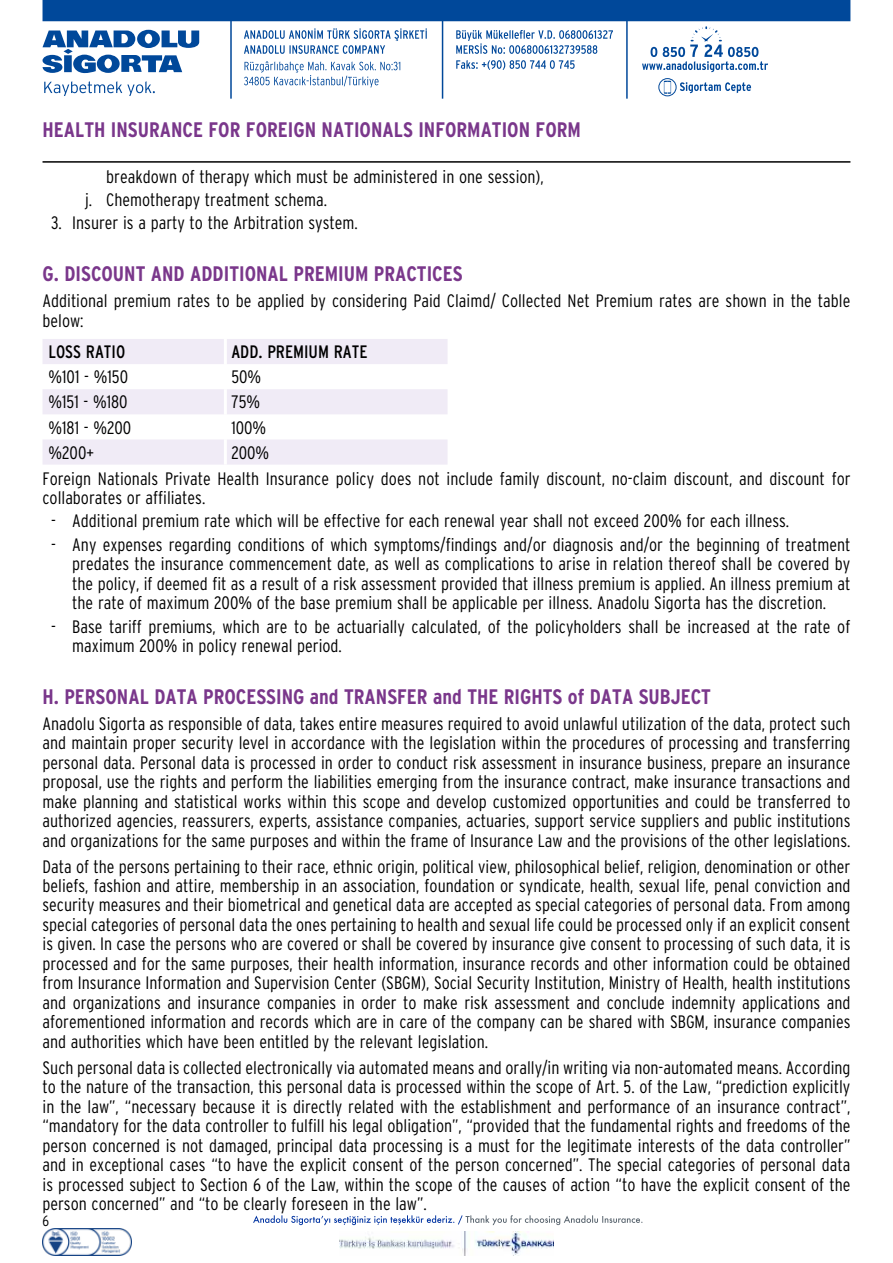
<style>
.page{position:relative;width:893px;height:1263px;background:#fff}
.page>*{position:absolute;margin:0;border:0;box-sizing:border-box;transform-origin:0 0}
.t1{font:700 condensed 21px "Interstate";color:#7a378b}
.t2{font:300 condensed 18px/19.5px "Interstate";color:#000}
.t3{font:condensed 18px "Interstate";color:#000}
.t4{font:300 condensed 15px "Interstate";color:#000}
</style>
<div class="page">
<hr style="left:43px;top:161px;width:807px;height:2px;background:#000">
<svg style="left:253px;top:1215px;width:389px;height:10px"></svg>
<img style="left:339px;top:1231px;width:215px;height:25px">
<img style="left:43px;top:1228px;width:89px;height:28px">
<hr style="left:230px;top:12px;width:2px;height:87px;background:#00489a">
<hr style="left:442px;top:15px;width:1px;height:84px;background:#00489a">
<hr style="left:626px;top:15px;width:2px;height:84px;background:#00489a">
<svg style="left:43px;top:30px;width:156px;height:43px"></svg>
<svg style="left:44px;top:81px;width:111px;height:15px"></svg>
<div style="left:43px;top:0;width:807px;height:21px;background:#00489a"></div>
<svg style="left:244px;top:61px;width:156px;height:26px"></svg>
<svg style="left:244px;top:28px;width:183px;height:26px"></svg>
<svg style="left:456px;top:60px;width:119px;height:10px"></svg>
<svg style="left:456px;top:30px;width:157px;height:24px"></svg>
<svg style="left:680px;top:82px;width:71px;height:11px"></svg>
<svg style="left:642px;top:26px;width:126px;height:46px"></svg>
<svg style="left:664px;top:81px;width:7px;height:13px"></svg>
<div style="left:659px;top:78px;width:17px;height:18px;border:1px solid #00489a;border-radius:50%"></div>
<svg style="left:43px;top:339px;width:405px;height:126px;fill:#f0ebf6"></svg>
<hr style="left:224px;top:339px;width:3px;height:25px;background:#fff">
<hr style="left:224px;top:364px;width:3px;height:25px;background:#fff">
<hr style="left:224px;top:389px;width:3px;height:25px;background:#fff">
<hr style="left:224px;top:414px;width:3px;height:25px;background:#fff">
<hr style="left:224px;top:439px;width:3px;height:26px;background:#fff">
<p class="t1" style="left:43px;top:118px;width:540px">HEALTH INSURANCE FOR FOREIGN NATIONALS INFORMATION FORM</p>
<p class="t2" style="left:85px;top:165px;width:460px;line-height:23px;text-indent:21px">breakdown of therapy which must be administered in one session), j. Chemotherapy treatment schema.</p>
<p class="t2" style="left:51px;top:213px;width:308px">3. Insurer is a party to the Arbitration system.</p>
<p class="t1" style="left:43px;top:262px;width:422px">G. DISCOUNT AND ADDITIONAL PREMIUM PRACTICES</p>
<p class="t2" style="left:43px;top:291px;width:809px">Additional premium rates to be applied by considering Paid Claimd/ Collected Net Premium rates are shown in the table below:</p>
<p class="t3" style="left:49px;top:342px;width:78px">LOSS RATIO</p>
<p class="t3" style="left:231px;top:342px;width:138px">ADD. PREMIUM RATE</p>
<p class="t2" style="left:49px;top:367px;width:81px">%101 - %150</p>
<p class="t2" style="left:231px;top:367px;width:31px">50%</p>
<p class="t2" style="left:49px;top:392px;width:81px">%151 - %180</p>
<p class="t2" style="left:231px;top:392px;width:30px">75%</p>
<p class="t2" style="left:49px;top:417px;width:84px">%181 - %200</p>
<p class="t2" style="left:231px;top:417px;width:36px">100%</p>
<p class="t2" style="left:49px;top:442px;width:47px">%200+</p>
<p class="t2" style="left:43px;top:439px;width:809px;line-height:26px;text-indent:189px">200%<br>Foreign Nationals Private Health Insurance policy does not include family discount, no-claim discount, and discount for</p>
<p class="t2" style="left:43px;top:488px;width:164px">collaborates or affiliates.</p>
<p class="t2" style="left:51px;top:511px;width:740px">- Additional premium rate which will be effective for each renewal year shall not exceed 200% for each illness.</p>
<p class="t2" style="left:72px;top:534px;width:780px;text-align:justify;text-indent:-21px">- Any expenses regarding conditions of which symptoms/findings and/or diagnosis and/or the beginning of treatment predates the insurance commencement date, as well as complications to arise in relation thereof shall be covered by the policy, if deemed fit as a result of a risk assessment provided that illness premium is applied. An illness premium at the rate of maximum 200% of the base premium shall be applicable per illness. Anadolu Sigorta has the discretion.</p>
<p class="t2" style="left:72px;top:616px;width:780px;text-indent:-21px">- Base tariff premiums, which are to be actuarially calculated, of the policyholders shall be increased at the rate of maximum 200% in policy renewal period.</p>
<p class="t1" style="left:43px;top:685px;width:670px">H. PERSONAL DATA PROCESSING and TRANSFER and THE RIGHTS of DATA SUBJECT</p>
<p class="t2" style="left:43px;top:713px;width:809px;text-align:justify">Anadolu Sigorta as responsible of data, takes entire measures required to avoid unlawful utilization of the data, protect such and maintain proper security level in accordance with the legislation within the procedures of processing and transferring personal data. Personal data is processed in order to conduct risk assessment in insurance business, prepare an insurance proposal, use the rights and perform the liabilities emerging from the insurance contract, make insurance transactions and make planning and statistical works within this scope and develop customized opportunities and could be transferred to authorized agencies, reassurers, experts, assistance companies, actuaries, support service suppliers and public institutions and organizations for the same purposes and within the frame of Insurance Law and the provisions of the other legislations.</p>
<p class="t2" style="left:43px;top:856px;width:809px;text-align:justify">Data of the persons pertaining to their race, ethnic origin, political view, philosophical belief, religion, denomination or other beliefs, fashion and attire, membership in an association, foundation or syndicate, health, sexual life, penal conviction and security measures and their biometrical and genetical data are accepted as special categories of personal data. From among special categories of personal data the ones pertaining to health and sexual life could be processed only if an explicit consent is given. In case the persons who are covered or shall be covered by insurance give consent to processing of such data, it is processed and for the same purposes, their health information, insurance records and other information could be obtained from Insurance Information and Supervision Center (SBGM), Social Security Institution, Ministry of Health, health institutions and organizations and insurance companies in order to make risk assessment and conclude indemnity applications and aforementioned information and records which are in care of the company can be shared with SBGM, insurance companies and authorities which have been entitled by the relevant legislation.</p>
<p class="t2" style="left:43px;top:1058px;width:810px;text-align:justify">Such personal data is collected electronically via automated means and orally/in writing via non-automated means. According to the nature of the transaction, this personal data is processed within the scope of Art. 5. of the Law, “prediction explicitly in the law”, “necessary because it is directly related with the establishment and performance of an insurance contract”, “mandatory for the data controller to fulfill his legal obligation”, “provided that the fundamental rights and freedoms of the person concerned is not damaged, principal data processing is a must for the legitimate interests of the data controller” and in exceptional cases “to have the explicit consent of the person concerned”. The special categories of personal data is processed subject to Section 6 of the Law, within the scope of the causes of action “to have the explicit consent of the person concerned” and “to be clearly foreseen in the law”.</p>
<p class="t4" style="left:43px;top:1212px;width:8px">6</p>
</div>
